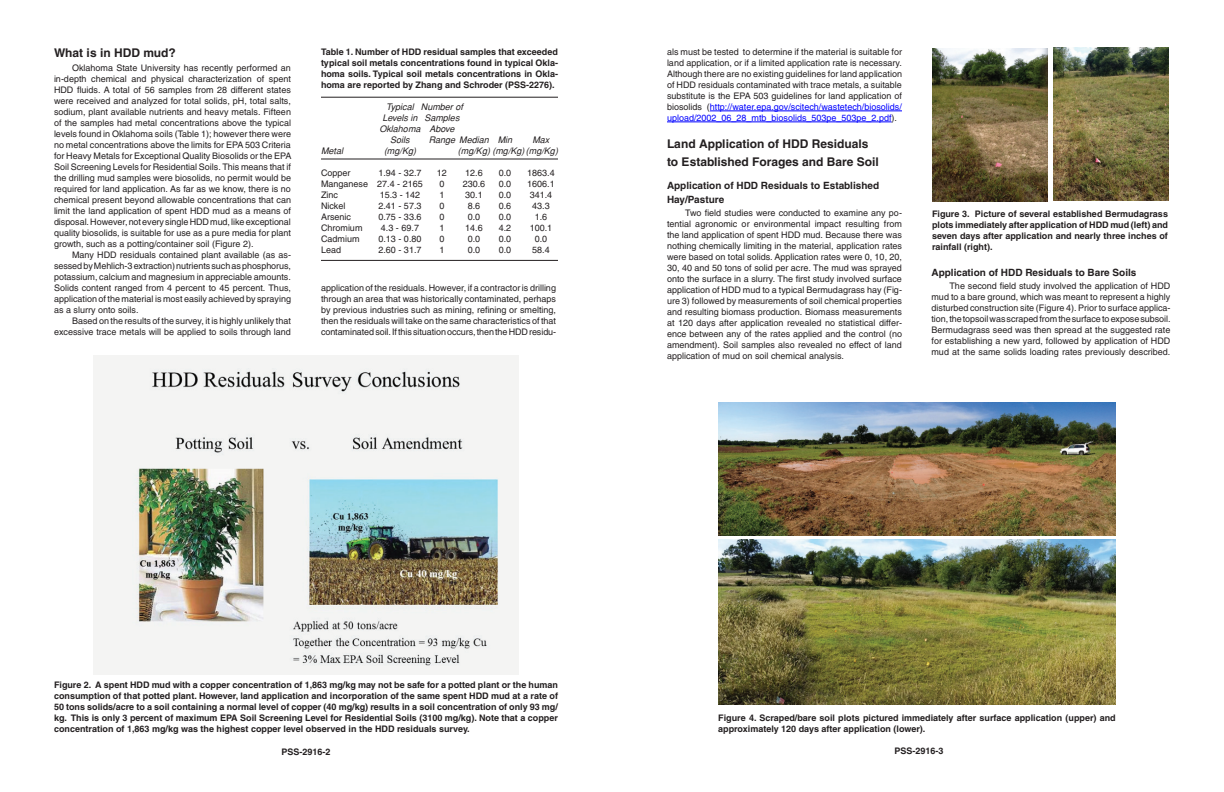
<style>
.page{position:relative;width:1224px;height:792px;background:#fff}
.page>*{position:absolute;margin:0;border:0;box-sizing:border-box;transform-origin:0 0}
.Subhead_1{font:700 12px "Helvetica";color:#231f20}
.Subhead_2{font:700 10px/14px "Helvetica";color:#231f20}
.Body_Text{font:9px/11px "Helvetica";color:#231f20;text-align:justify}
.Body_Text-2{font:700 9px/11px "Helvetica";color:#231f20;text-align:justify}
.Body_Text-3{font:italic 9px "Helvetica";color:#231f20}
.s1{color:#00f}
</style>
<div class="page">
<hr style="left:710px;top:111px;width:192px;height:1px;background:#00f">
<hr style="left:667px;top:122px;width:225px;height:1px;background:#00f">
<img style="left:94px;top:356px;width:424px;height:318px">
<hr style="left:321px;top:97px;width:237px;height:1px;background:#231f20">
<hr style="left:321px;top:158px;width:237px;height:2px;background:#231f20">
<hr style="left:321px;top:260px;width:237px;height:1px;background:#231f20">
<img style="left:932px;top:48px;width:115px;height:153px">
<img style="left:1054px;top:48px;width:114px;height:153px">
<img style="left:718px;top:402px;width:398px;height:133px">
<img style="left:718px;top:539px;width:398px;height:166px">
<p class="Subhead_1" style="left:54px;top:46px;width:123px">What is in HDD mud?</p>
<p class="Body_Text" style="left:54px;top:62px;width:239px;text-indent:18px">Oklahoma State University has recently performed an in-depth chemical and physical characterization of spent HDD fluids. A total of 56 samples from 28 different states were received and analyzed for total solids, pH, total salts, sodium, plant available nutrients and heavy metals. Fifteen of the samples had metal concentrations above the typical levels found in Oklahoma soils (Table 1); however there were no metal concentrations above the limits for EPA 503 Criteria for Heavy Metals for Exceptional Quality Biosolids or the EPA Soil Screening Levels for Residential Soils. This means that if the drilling mud samples were biosolids, no permit would be required for land application. As far as we know, there is no chemical present beyond allowable concentrations that can limit the land application of spent HDD mud as a means of disposal. However, not every single HDD mud, like exceptional quality biosolids, is suitable for use as a pure media for plant growth, such as a potting/container soil (Figure 2).</p>
<p class="Body_Text" style="left:54px;top:249px;width:239px;text-indent:18px">Many HDD residuals contained plant available (as as&shy;sessed by Mehlich-3 extraction) nutrients such as phosphorus, potassium, calcium and magnesium in appreciable amounts.<br>Solids content ranged from 4 percent to 45 percent. Thus, application of the material is most easily achieved by spraying as a slurry onto soils.</p>
<p class="Body_Text" style="left:54px;top:315px;width:238px;text-align:right">Based on the results of the survey, it is highly unlikely that excessive trace metals will be applied to soils through land</p>
<p class="Body_Text-2" style="left:321px;top:46px;width:239px">Table 1. Number of HDD residual samples that exceeded typical soil metals concentrations found in typical Okla&shy;homa soils. Typical soil metals concentrations in Okla&shy;homa are reported by Zhang and Schroder (PSS-2276).</p>
<p class="Body_Text-3" style="left:386px;top:101px;width:78px">Typical Number of</p>
<p class="Body_Text-3" style="left:382px;top:112px;width:79px">Levels in Samples</p>
<p class="Body_Text-3" style="left:379px;top:123px;width:77px">Oklahoma Above</p>
<p class="Body_Text-3" style="left:390px;top:134px;width:21px">Soils</p>
<p class="Body_Text-3" style="left:429px;top:134px;width:85px">Range Median Min</p>
<p class="Body_Text-3" style="left:532px;top:134px;width:19px">Max</p>
<p class="Body_Text-3" style="left:321px;top:145px;width:24px">Metal</p>
<p class="Body_Text-3" style="left:384px;top:145px;width:34px">(mg/Kg)</p>
<p class="Body_Text-3" style="left:458px;top:145px;width:102px">(mg/Kg) (mg/Kg) (mg/Kg)</p>
<p class="Body_Text" style="left:321px;top:167px;width:31px">Copper</p>
<p class="Body_Text" style="left:378px;top:167px;width:45px">1.94 - 32.7</p>
<p class="Body_Text" style="left:437px;top:167px;width:12px">12</p>
<p class="Body_Text" style="left:465px;top:167px;width:19px">12.6</p>
<p class="Body_Text" style="left:499px;top:167px;width:14px">0.0</p>
<p class="Body_Text" style="left:527px;top:167px;width:29px">1863.4</p>
<p class="Body_Text" style="left:321px;top:178px;width:103px">Manganese 27.4 - 2165</p>
<p class="Body_Text" style="left:439px;top:178px;width:7px">0</p>
<p class="Body_Text" style="left:463px;top:178px;width:24px">230.6</p>
<p class="Body_Text" style="left:499px;top:178px;width:14px">0.0</p>
<p class="Body_Text" style="left:527px;top:178px;width:29px">1606.1</p>
<p class="Body_Text" style="left:321px;top:189px;width:19px">Zinc</p>
<p class="Body_Text" style="left:380px;top:189px;width:42px">15.3 - 142</p>
<p class="Body_Text" style="left:439px;top:189px;width:7px">1</p>
<p class="Body_Text" style="left:465px;top:189px;width:19px">30.1</p>
<p class="Body_Text" style="left:499px;top:189px;width:14px">0.0</p>
<p class="Body_Text" style="left:530px;top:189px;width:24px">341.4</p>
<p class="Body_Text" style="left:321px;top:200px;width:26px">Nickel</p>
<p class="Body_Text" style="left:378px;top:200px;width:45px">2.41 - 57.3</p>
<p class="Body_Text" style="left:439px;top:200px;width:7px">0</p>
<p class="Body_Text" style="left:468px;top:200px;width:14px">8.6</p>
<p class="Body_Text" style="left:499px;top:200px;width:14px">0.6</p>
<p class="Body_Text" style="left:532px;top:200px;width:19px">43.3</p>
<p class="Body_Text" style="left:321px;top:211px;width:32px">Arsenic</p>
<p class="Body_Text" style="left:378px;top:211px;width:45px">0.75 - 33.6</p>
<p class="Body_Text" style="left:439px;top:211px;width:7px">0</p>
<p class="Body_Text" style="left:468px;top:211px;width:14px">0.0</p>
<p class="Body_Text" style="left:499px;top:211px;width:14px">0.0</p>
<p class="Body_Text" style="left:535px;top:211px;width:14px">1.6</p>
<p class="Body_Text" style="left:321px;top:222px;width:43px">Chromium</p>
<p class="Body_Text" style="left:381px;top:222px;width:40px">4.3 - 69.7</p>
<p class="Body_Text" style="left:439px;top:222px;width:7px">1</p>
<p class="Body_Text" style="left:465px;top:222px;width:19px">14.6</p>
<p class="Body_Text" style="left:499px;top:222px;width:14px">4.2</p>
<p class="Body_Text" style="left:530px;top:222px;width:24px">100.1</p>
<p class="Body_Text" style="left:321px;top:233px;width:40px">Cadmium</p>
<p class="Body_Text" style="left:378px;top:233px;width:45px">0.13 - 0.80</p>
<p class="Body_Text" style="left:439px;top:233px;width:7px">0</p>
<p class="Body_Text" style="left:468px;top:233px;width:14px">0.0</p>
<p class="Body_Text" style="left:499px;top:233px;width:14px">0.0</p>
<p class="Body_Text" style="left:535px;top:233px;width:14px">0.0</p>
<p class="Body_Text" style="left:321px;top:244px;width:22px">Lead</p>
<p class="Body_Text" style="left:378px;top:244px;width:45px">2.60 - 31.7</p>
<p class="Body_Text" style="left:439px;top:244px;width:7px">1</p>
<p class="Body_Text" style="left:468px;top:244px;width:14px">0.0</p>
<p class="Body_Text" style="left:499px;top:244px;width:14px">0.0</p>
<p class="Body_Text" style="left:532px;top:244px;width:19px">58.4</p>
<p class="Body_Text" style="left:321px;top:283px;width:237px">application of the residuals. However, if a contractor is drilling through an area that was historically contaminated, perhaps by previous industries such as mining, refining or smelting, then the residuals will take on the same characteristics of that contaminated soil. If this situation occurs, then the HDD residu-</p>
<p class="Body_Text" style="left:667px;top:46px;width:237px">als must be tested to determine if the material is suitable for land application, or if a limited application rate is necessary.<br>Although there are no existing guidelines for land application of HDD residuals contaminated with trace metals, a suitable substitute is the EPA 503 guidelines for land application of biosolids (<span class="s1">http://water.epa.gov/scitech/wastetech/biosolids/ upload/2002_06_28_mtb_biosolids_503pe_503pe_2.pdf</span>).</p>
<p class="Subhead_1" style="left:667px;top:136px;width:203px">Land Application of HDD Residuals</p>
<p class="Subhead_1" style="left:667px;top:155px;width:213px">to Established Forages and Bare Soil</p>
<p class="Subhead_2" style="left:667px;top:178px;width:214px">Application of HDD Residuals to Established<br>Hay/Pasture</p>
<p class="Body_Text" style="left:667px;top:207px;width:237px;text-indent:18px">Two field studies were conducted to examine any po&shy;tential agronomic or environmental impact resulting from the land application of spent HDD mud. Because there was nothing chemically limiting in the material, application rates were based on total solids. Application rates were 0, 10, 20, 30, 40 and 50 tons of solid per acre. The mud was sprayed onto the surface in a slurry. The first study involved surface application of HDD mud to a typical Bermudagrass hay (Fig&shy;ure 3) followed by measurements of soil chemical properties and resulting biomass production. Biomass measurements at 120 days after application revealed no statistical differ&shy;ence between any of the rates applied and the control (no amendment). Soil samples also revealed no effect of land application of mud on soil chemical analysis.</p>
<p class="Body_Text-2" style="left:932px;top:208px;width:238px">Figure 3. Picture of several established Bermudagrass plots immediately after application of HDD mud (left) and seven days after application and nearly three inches of rainfall (right).</p>
<p class="Subhead_2" style="left:932px;top:265px;width:207px">Application of HDD Residuals to Bare Soils</p>
<p class="Body_Text" style="left:932px;top:280px;width:241px;text-indent:18px">The second field study involved the application of HDD mud to a bare ground, which was meant to represent a highly disturbed construction site (Figure 4). Prior to surface applica&shy;tion, the topsoil was scraped from the surface to expose subsoil.<br>Bermudagrass seed was then spread at the suggested rate for establishing a new yard, followed by application of HDD mud at the same solids loading rates previously described.</p>
<p class="Body_Text-2" style="left:54px;top:679px;width:506px">Figure 2. A spent HDD mud with a copper concentration of 1,863 mg/kg may not be safe for a potted plant or the human consumption of that potted plant. However, land application and incorporation of the same spent HDD mud at a rate of 50 tons solids/acre to a soil containing a normal level of copper (40 mg/kg) results in a soil concentration of only 93 mg/ kg. This is only 3 percent of maximum EPA Soil Screening Level for Residential Soils (3100 mg/kg). Note that a copper concentration of 1,863 mg/kg was the highest copper level observed in the HDD residuals survey.</p>
<p class="Body_Text-2" style="left:718px;top:712px;width:399px">Figure 4. Scraped/bare soil plots pictured immediately after surface application (upper) and approximately 120 days after application (lower).</p>
<p class="Body_Text-2" style="left:281px;top:746px;width:51px">PSS-2916-2</p>
<p class="Body_Text-2" style="left:894px;top:745px;width:51px">PSS-2916-3</p>
</div>
